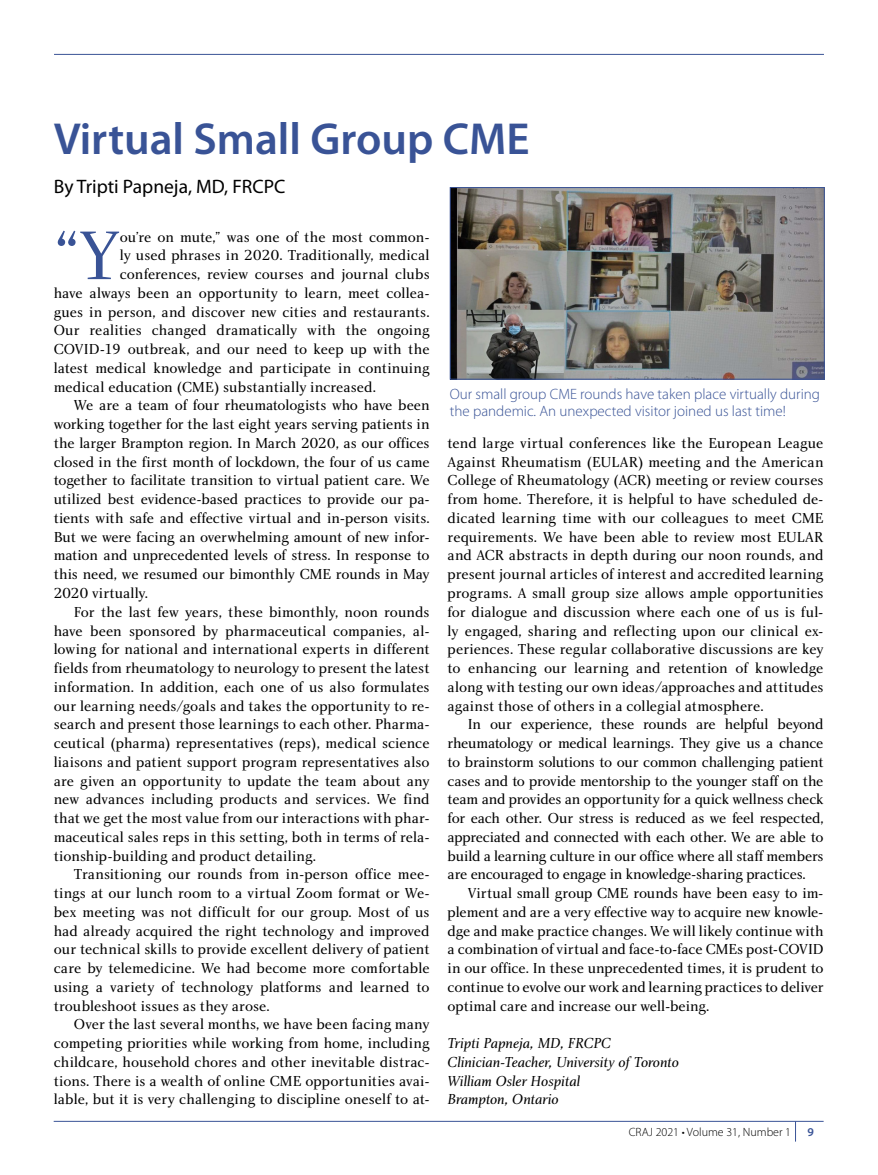
<style>
.page{position:relative;width:878px;height:1175px;background:#fff}
.page>*{position:absolute;margin:0;border:0;box-sizing:border-box;transform-origin:0 0}
.t1{font:71.25px "Charlotte Book Plain";color:#395396}
.t2{font:600 45px "Myriad Pro";color:#395396}
.t3{font:19.5px "Myriad Pro";color:#000}
.t4{font:15px/18.8px "Charlotte Book Plain";letter-spacing:-.005em;color:#000;text-align:justify}
.t5{font:300 15px/16.5px "Myriad Pro";color:#395396}
.t6{font:15px/18.8px "Charlotte Book Italic Plain";letter-spacing:-.005em;color:#000}
.t7{font:300 12px "Myriad Pro";color:#000}
.t8{font:600 12px "Myriad Pro";color:#395396}
</style>
<div class="page">
<hr style="left:54px;top:54px;width:770px;height:1px;background:#395396">
<hr style="left:54px;top:1120px;width:769px;height:1px;background:#395396">
<svg style="left:795px;top:1121px;width:1px;height:20px"></svg>
<img style="left:452px;top:189px;width:370px;height:188px">
<div style="left:450px;top:187px;width:374px;height:192px;border:1px solid #395396"></div>
<h2 class="t2" style="left:54px;top:114px;width:477px">Virtual Small Group CME</h2>
<h3 class="t3" style="left:54px;top:176px;width:233px">By Tripti Papneja, MD, FRCPC</h3>
<h1 class="t1" style="left:54px;top:213px;width:68px">“Y</h1>
<p class="t4" style="left:120px;top:227px;width:311px">ou’re on mute,” was one of the most common-</p>
<p class="t4" style="left:120px;top:246px;width:311px">ly used phrases in 2020. Traditionally, medical</p>
<p class="t4" style="left:120px;top:264px;width:311px">conferences, review courses and journal clubs</p>
<p class="t4" style="left:54px;top:283px;width:377px">have always been an opportunity to learn, meet collea-</p>
<p class="t4" style="left:54px;top:302px;width:377px">gues in person, and discover new cities and restaurants.</p>
<p class="t4" style="left:54px;top:321px;width:377px">Our realities changed dramatically with the ongoing</p>
<p class="t4" style="left:54px;top:339px;width:377px">COVID-19 outbreak, and our need to keep up with the</p>
<p class="t4" style="left:54px;top:358px;width:377px">latest medical knowledge and participate in continuing</p>
<p class="t4" style="left:54px;top:377px;width:324px">medical education (CME) substantially increased.</p>
<p class="t4" style="left:74px;top:396px;width:357px">We are a team of four rheumatologists who have been</p>
<p class="t4" style="left:54px;top:414px;width:377px">working together for the last eight years serving patients in</p>
<p class="t4" style="left:54px;top:433px;width:377px">the larger Brampton region. In March 2020, as our offices</p>
<p class="t4" style="left:54px;top:452px;width:377px">closed in the first month of lockdown, the four of us came</p>
<p class="t4" style="left:54px;top:471px;width:377px">together to facilitate transition to virtual patient care. We</p>
<p class="t4" style="left:54px;top:489px;width:377px">utilized best evidence-based practices to provide our pa-</p>
<p class="t4" style="left:54px;top:508px;width:377px">tients with safe and effective virtual and in-person visits.</p>
<p class="t4" style="left:54px;top:527px;width:377px">But we were facing an overwhelming amount of new infor-</p>
<p class="t4" style="left:54px;top:546px;width:377px">mation and unprecedented levels of stress. In response to</p>
<p class="t4" style="left:54px;top:564px;width:377px">this need, we resumed our bimonthly CME rounds in May</p>
<p class="t4" style="left:54px;top:583px;width:96px">2020 virtually.</p>
<p class="t4" style="left:74px;top:602px;width:357px">For the last few years, these bimonthly, noon rounds</p>
<p class="t4" style="left:54px;top:621px;width:377px">have been sponsored by pharmaceutical companies, al-</p>
<p class="t4" style="left:54px;top:639px;width:377px">lowing for national and international experts in different</p>
<p class="t4" style="left:54px;top:658px;width:377px">fields from rheumatology to neurology to present the latest</p>
<p class="t4" style="left:54px;top:677px;width:377px">information. In addition, each one of us also formulates</p>
<p class="t4" style="left:54px;top:696px;width:377px">our learning needs/goals and takes the opportunity to re-</p>
<p class="t4" style="left:54px;top:714px;width:377px">search and present those learnings to each other. Pharma-</p>
<p class="t4" style="left:54px;top:733px;width:377px">ceutical (pharma) representatives (reps), medical science</p>
<p class="t4" style="left:54px;top:752px;width:377px">liaisons and patient support program representatives also</p>
<p class="t4" style="left:54px;top:771px;width:377px">are given an opportunity to update the team about any</p>
<p class="t4" style="left:54px;top:789px;width:377px">new advances including products and services. We find</p>
<p class="t4" style="left:54px;top:808px;width:377px">that we get the most value from our interactions with phar-</p>
<p class="t4" style="left:54px;top:827px;width:377px">maceutical sales reps in this setting, both in terms of rela-</p>
<p class="t4" style="left:54px;top:846px;width:264px">tionship-building and product detailing.</p>
<p class="t4" style="left:74px;top:864px;width:357px">Transitioning our rounds from in-person office mee-</p>
<p class="t4" style="left:54px;top:883px;width:377px">tings at our lunch room to a virtual Zoom format or We-</p>
<p class="t4" style="left:54px;top:902px;width:377px">bex meeting was not difficult for our group. Most of us</p>
<p class="t4" style="left:54px;top:921px;width:377px">had already acquired the right technology and improved</p>
<p class="t4" style="left:54px;top:939px;width:377px">our technical skills to provide excellent delivery of patient</p>
<p class="t4" style="left:54px;top:958px;width:377px">care by telemedicine. We had become more comfortable</p>
<p class="t4" style="left:54px;top:977px;width:377px">using a variety of technology platforms and learned to</p>
<p class="t4" style="left:54px;top:996px;width:218px">troubleshoot issues as they arose.</p>
<p class="t4" style="left:74px;top:1014px;width:357px">Over the last several months, we have been facing many</p>
<p class="t4" style="left:54px;top:1033px;width:377px">competing priorities while working from home, including</p>
<p class="t4" style="left:54px;top:1052px;width:377px">childcare, household chores and other inevitable distrac-</p>
<p class="t4" style="left:54px;top:1071px;width:377px">tions. There is a wealth of online CME opportunities avai-</p>
<p class="t4" style="left:54px;top:1089px;width:377px">lable, but it is very challenging to discipline oneself to at-</p>
<p class="t5" style="left:450px;top:386px;width:372px">Our small group CME rounds have taken place virtually during the pandemic. An unexpected visitor joined us last time!</p>
<p class="t4" style="left:447px;top:433px;width:377px">tend large virtual conferences like the European League Against Rheumatism (EULAR) meeting and the American College of Rheumatology (ACR) meeting or review courses from home. Therefore, it is helpful to have scheduled de&shy;dicated learning time with our colleagues to meet CME requirements. We have been able to review most EULAR and ACR abstracts in depth during our noon rounds, and present journal articles of interest and accredited learning programs. A small group size allows ample opportunities for dialogue and discussion where each one of us is ful&shy;ly engaged, sharing and reflecting upon our clinical ex&shy;periences. These regular collaborative discussions are key to enhancing our learning and retention of knowledge along with testing our own ideas/approaches and attitudes against those of others in a collegial atmosphere.</p>
<p class="t4" style="left:447px;top:714px;width:377px;text-indent:20px">In our experience, these rounds are helpful beyond rheumatology or medical learnings. They give us a chance to brainstorm solutions to our common challenging patient cases and to provide mentorship to the younger staff on the team and provides an opportunity for a quick wellness check for each other. Our stress is reduced as we feel respected, appreciated and connected with each other. We are able to build a learning culture in our office where all staff members are encouraged to engage in knowledge-sharing practices.</p>
<p class="t4" style="left:447px;top:883px;width:377px;text-indent:20px">Virtual small group CME rounds have been easy to im&shy;plement and are a very effective way to acquire new knowle&shy;dge and make practice changes. We will likely continue with a combination of virtual and face-to-face CMEs post-COVID in our office. In these unprecedented times, it is prudent to continue to evolve our work and learning practices to deliver optimal care and increase our well-being.</p>
<p class="t6" style="left:447px;top:1033px;width:233px">Tripti Papneja, MD, FRCPC<br>Clinician-Teacher, University of Toronto<br>William Osler Hospital<br>Brampton, Ontario</p>
<p class="t7" style="left:628px;top:1125px;width:164px">CRAJ 2021 • Volume 31, Number 1</p>
<p class="t8" style="left:807px;top:1125px;width:8px">9</p>
</div>
